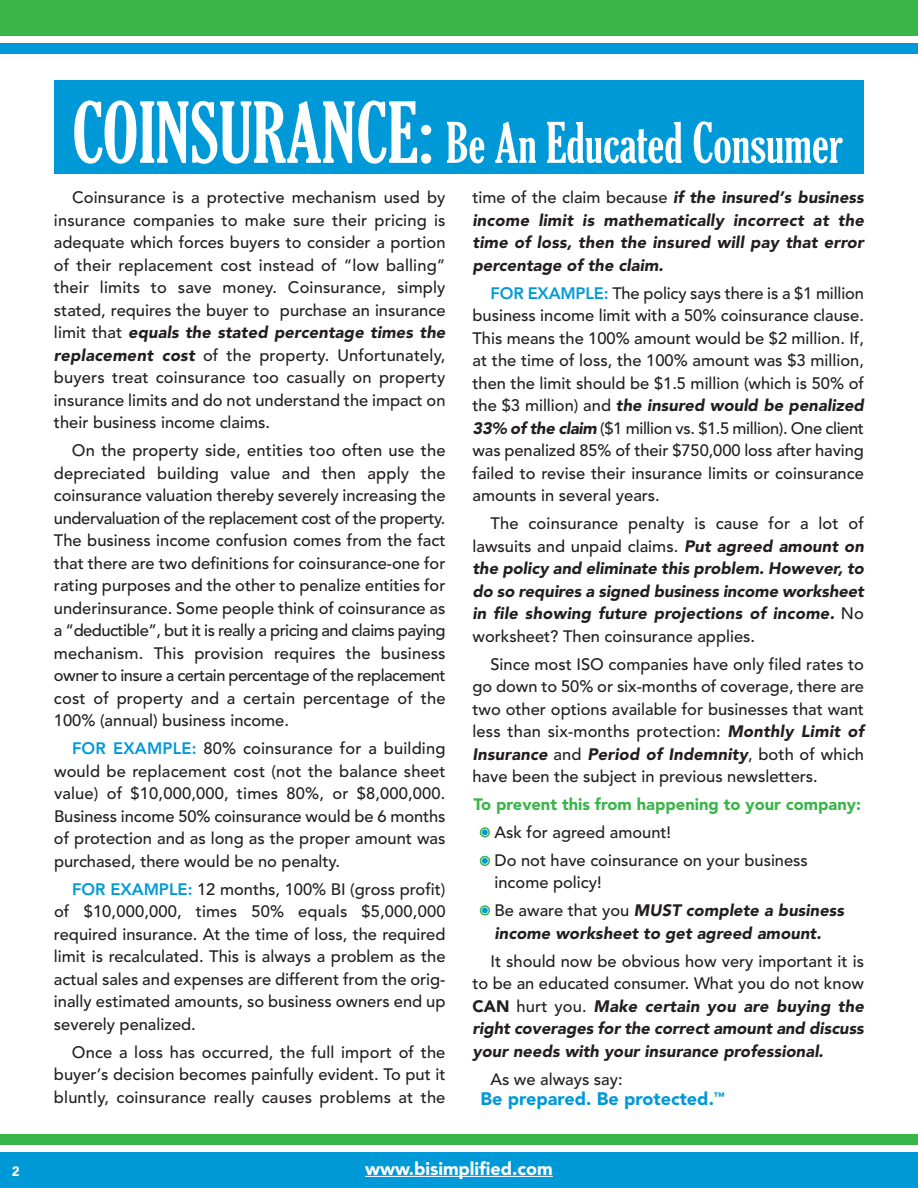
<style>
.page{position:relative;width:918px;height:1188px;background:#fff}
.page>*{position:absolute;margin:0;border:0;box-sizing:border-box;transform-origin:0 0}
.t1{font:extra-condensed 54px "Gloucester";color:#fff}
.t2{font:900 18px "Avenir";color:#0099d8}
.t3{font:900 18px "Avenir";color:#fff}
.t4{font:500 16.5px/22.5px "Avenir";color:#231f20;text-align:justify}
.t5{font:italic 900 16.5px/22.5px "Avenir";letter-spacing:.005em;color:#231f20;text-align:justify}
.t6{font:900 16.5px "Avenir";color:#3ab54a}
.t7{font:900 13.5px "Avenir";color:#fff}
.s1{font-size:81px}
.s2{font-weight:900;font-style:italic}
.s3{font-weight:800;color:#0099d8}
.s4{font-weight:500;font-style:normal}
.s5{font-style:normal}
</style>
<div class="page">
<div style="left:54px;top:81px;width:810px;height:93px;background:#0099d8"></div>
<div style="left:0;top:1152px;width:918px;height:36px;background:#0099d8"></div>
<div style="left:0;top:1134px;width:918px;height:11px;background:#3ab54a"></div>
<div style="left:0;top:0;width:918px;height:36px;background:#3ab54a"></div>
<div style="left:0;top:44px;width:918px;height:10px;background:#0099d8"></div>
<hr style="left:365px;top:1176px;width:188px;height:1px;background:#fff">
<svg style="left:480px;top:827px;width:10px;height:11px"></svg>
<svg style="left:480px;top:856px;width:10px;height:10px"></svg>
<svg style="left:480px;top:905px;width:10px;height:11px"></svg>
<h1 class="t1" style="left:72px;top:112px;width:773px"><span class="s1">COINSURANCE:</span> Be An Educated Consumer</h1>
<p class="t4" style="left:54px;top:188px;width:393px;text-indent:18px">Coinsurance is a protective mechanism used by insurance companies to make sure their pricing is adequate which forces buyers to consider a portion of their replacement cost instead of “low balling” their limits to save money. Coinsurance, simply stated, requires the buyer to purchase an insurance limit that <span class="s2">equals the stated percentage times the replacement cost</span> of the property. Unfortunately, buyers treat coinsurance too casually on property insurance limits and do not understand the impact on their business income claims.</p>
<p class="t4" style="left:54px;top:441px;width:393px;text-indent:18px">On the property side, entities too often use the depreciated building value and then apply the coinsurance valuation thereby severely increasing the undervaluation of the replacement cost of the property.<br>The business income confusion comes from the fact that there are two definitions for coinsurance-one for rating purposes and the other to penalize entities for underinsurance. Some people think of coinsurance as a “deductible”, but it is really a pricing and claims paying mechanism. This provision requires the business owner to insure a certain percentage of the replacement cost of property and a certain percentage of the 100% (annual) business income.</p>
<p class="t4" style="left:54px;top:739px;width:393px;text-indent:18px"><span class="s3">FOR EXAMPLE:</span> 80% coinsurance for a building would be replacement cost (not the balance sheet value) of $10,000,000, times 80%, or $8,000,000.<br>Business income 50% coinsurance would be 6 months of protection and as long as the proper amount was purchased, there would be no penalty.</p>
<p class="t4" style="left:54px;top:879px;width:393px;text-indent:18px"><span class="s3">FOR EXAMPLE:</span> 12 months, 100% BI (gross profit) of $10,000,000, times 50% equals $5,000,000 required insurance. At the time of loss, the required limit is recalculated. This is always a problem as the actual sales and expenses are different from the orig&shy;inally estimated amounts, so business owners end up severely penalized.</p>
<p class="t4" style="left:54px;top:1042px;width:393px;text-indent:18px">Once a loss has occurred, the full import of the buyer’s decision becomes painfully evident. To put it bluntly, coinsurance really causes problems at the</p>
<p class="t5" style="left:472px;top:188px;width:393px"><span class="s4">time of the claim because</span> if the insured’s business income limit is mathematically incorrect at the time of loss, then the insured will pay that error percentage of the claim.</p>
<p class="t4" style="left:472px;top:283px;width:393px;text-indent:18px"><span class="s3">FOR EXAMPLE:</span> The policy says there is a $1 million business income limit with a 50% coinsurance clause.<br>This means the 100% amount would be $2 million. If, at the time of loss, the 100% amount was $3 million, then the limit should be $1.5 million (which is 50% of the $3 million) and <span class="s2">the insured would be penalized 33% of the claim</span> ($1 million vs. $1.5 million). One client was penalized 85% of their $750,000 loss after having failed to revise their insurance limits or coinsurance amounts in several years.</p>
<p class="t5" style="left:473px;top:514px;width:393px;text-indent:18px"><span class="s4">The coinsurance penalty is cause for a lot of lawsuits and unpaid claims.</span> Put agreed amount on the policy and eliminate this problem. However, to do so requires a signed business income worksheet in file showing future projections of income. <span class="s4">No worksheet? Then coinsurance applies.</span></p>
<p class="t4" style="left:472px;top:654px;width:393px;text-indent:18px">Since most ISO companies have only filed rates to go down to 50% or six-months of coverage, there are two other options available for businesses that want less than six-months protection: <span class="s2">Monthly Limit of Insurance</span> and <span class="s2">Period of Indemnity</span>, both of which have been the subject in previous newsletters.</p>
<p class="t6" style="left:474px;top:798px;width:389px">To prevent this from happening to your company:</p>
<p class="t4" style="left:494px;top:820px;width:315px;line-height:27.9px">Ask for agreed amount!<br>Do not have coinsurance on your business</p>
<p class="t4" style="left:494px;top:870px;width:351px;line-height:27.9px">income policy!<br>Be aware that you <span class="s2">MUST complete a business</span></p>
<p class="t5" style="left:494px;top:923px;width:328px">income worksheet to get agreed amount.</p>
<p class="t5" style="left:472px;top:951px;width:393px;text-indent:18px"><span class="s4">It should now be obvious how very important it is to be an educated consumer. What you do not know </span><span class="s5">CAN</span> <span class="s4">hurt you.</span> Make certain you are buying the right coverages for the correct amount and discuss your needs with your insurance professional.</p>
<p class="t4" style="left:491px;top:1069px;width:134px">As we always say:</p>
<p class="t2" style="left:480px;top:1091px;width:246px">Be prepared. Be protected.<sup>™</sup></p>
<p class="t7" style="left:12px;top:1166px;width:9px">2</p>
<p class="t3" style="left:365px;top:1161px;width:189px">www.bisimplified.com</p>
</div>
